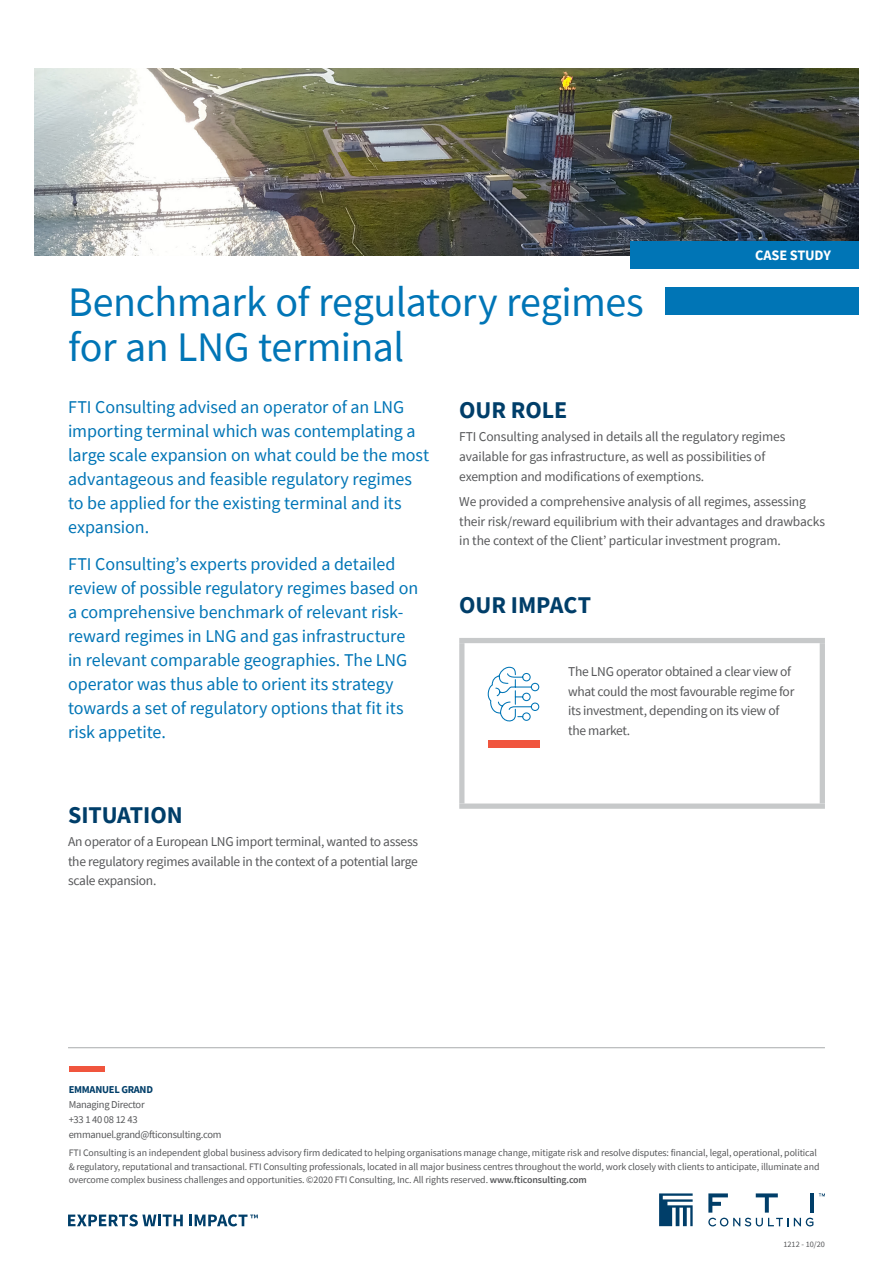
<style>
.page{position:relative;width:893px;height:1263px;background:#fff}
.page>*{position:absolute;margin:0;border:0;box-sizing:border-box;transform-origin:0 0}
.Headline{font:42px/45px "Source Sans Pro";letter-spacing:-.01em;color:#0075b6}
.Heading{font:700 24px "Source Sans Pro";letter-spacing:-.005em;color:#003e69}
.Intro{font:18px/24px "Source Sans Pro";letter-spacing:-.005em;color:#0075b6}
.Label{font:700 14.4px "Source Sans Pro";letter-spacing:-.01em;color:#fff}
.Body_Copy{font:13.5px/19.5px "Source Sans Pro";letter-spacing:-.01em;color:#57585a}
.t1{font:10.5px/15px "Source Sans Pro";letter-spacing:-.025em;color:#57585a}
.t2{font:700 10.5px "Source Sans Pro";letter-spacing:-.025em;color:#003e69}
.t3{font:9.9px/13.5px "Source Sans Pro";letter-spacing:-.01em;color:#57585a}
.Job_Reference___on_l{font:8.25px "Source Sans Pro";color:#57585a}
.s1{font-weight:600}
</style>
<div class="page">
<svg style="left:68px;top:1214px;width:115px;height:12px"></svg>
<svg style="left:189px;top:1214px;width:69px;height:12px"></svg>
<svg style="left:659px;top:1193px;width:34px;height:33px"></svg>
<svg style="left:708px;top:1218px;width:105px;height:8px"></svg>
<svg style="left:819px;top:1193px;width:6px;height:3px"></svg>
<svg style="left:756px;top:1193px;width:22px;height:19px"></svg>
<hr style="left:810px;top:1193px;width:4px;height:19px;background:#003e69">
<svg style="left:708px;top:1193px;width:20px;height:19px"></svg>
<hr style="left:68px;top:1047px;width:757px;height:1px;background:#a8abac">
<div style="left:69px;top:1067px;width:36px;height:5px;background:#f0553e"></div>
<div style="left:459px;top:638px;width:366px;height:5px;background:#c7c9ca"></div>
<div style="left:459px;top:643px;width:5px;height:160px;background:#c7c9ca"></div>
<div style="left:820px;top:643px;width:5px;height:160px;background:#c7c9ca"></div>
<div style="left:459px;top:803px;width:366px;height:6px;background:#c7c9ca"></div>
<div style="left:488px;top:740px;width:51px;height:7px;background:#f0553e"></div>
<svg style="left:487px;top:666px;width:53px;height:56px"></svg>
<img style="left:34px;top:68px;width:825px;height:187px">
<div style="left:630px;top:241px;width:229px;height:28px;background:#0075b6"></div>
<div style="left:666px;top:287px;width:193px;height:27px;background:#0075b6"></div>
<p class="Headline" style="left:68px;top:280px;width:577px">Benchmark of regulatory regimes for an LNG terminal</p>
<p class="Label" style="left:755px;top:245px;width:77px">CASE STUDY</p>
<p class="Intro" style="left:68px;top:395px;width:363px">FTI Consulting advised an operator of an LNG importing terminal which was contemplating a large scale expansion on what could be the most advantageous and feasible regulatory regimes to be applied for the existing terminal and its expansion.</p>
<p class="Intro" style="left:68px;top:552px;width:352px">FTI Consulting’s experts provided a detailed review of possible regulatory regimes based on a comprehensive benchmark of relevant risk&shy;reward regimes in LNG and gas infrastructure in relevant comparable geographies. The LNG operator was thus able to orient its strategy towards a set of regulatory options that fit its risk appetite.</p>
<p class="Heading" style="left:68px;top:798px;width:116px">SITUATION</p>
<p class="Body_Copy" style="left:68px;top:832px;width:352px;text-align:justify">An operator of a European LNG import terminal, wanted to assess the regulatory regimes available in the context of a potential large scale expansion.</p>
<p class="Heading" style="left:459px;top:393px;width:109px">OUR ROLE</p>
<p class="Body_Copy" style="left:459px;top:427px;width:328px">FTI Consulting analysed in details all the regulatory regimes available for gas infrastructure, as well as possibilities of exemption and modifications of exemptions.</p>
<p class="Body_Copy" style="left:459px;top:492px;width:367px">We provided a comprehensive analysis of all regimes, assessing their risk/reward equilibrium with their advantages and drawbacks in the context of the Client’ particular investment program.</p>
<p class="Heading" style="left:459px;top:588px;width:133px">OUR IMPACT</p>
<p class="Body_Copy" style="left:568px;top:662px;width:228px">The LNG operator obtained a clear view of what could the most favourable regime for its investment, depending on its view of the market.</p>
<p class="t2" style="left:69px;top:1082px;width:86px">EMMANUEL GRAND</p>
<p class="t1" style="left:69px;top:1096px;width:154px">Managing Director<br>+33 1 40 08 12 43 emmanuel.grand@fticonsulting.com</p>
<p class="t3" style="left:69px;top:1146px;width:752px">FTI Consulting is an independent global business advisory firm dedicated to helping organisations manage change, mitigate risk and resolve disputes: financial, legal, operational, political &amp; regulatory, reputational and transactional. FTI Consulting professionals, located in all major business centres throughout the world, work closely with clients to anticipate, illuminate and overcome complex business challenges and opportunities. ©2020 FTI Consulting, Inc. All rights reserved. <span class="s1">www.fticonsulting.com</span></p>
<p class="Job_Reference___on_l" style="left:783px;top:1239px;width:43px">1212 - 10/20</p>
</div>
